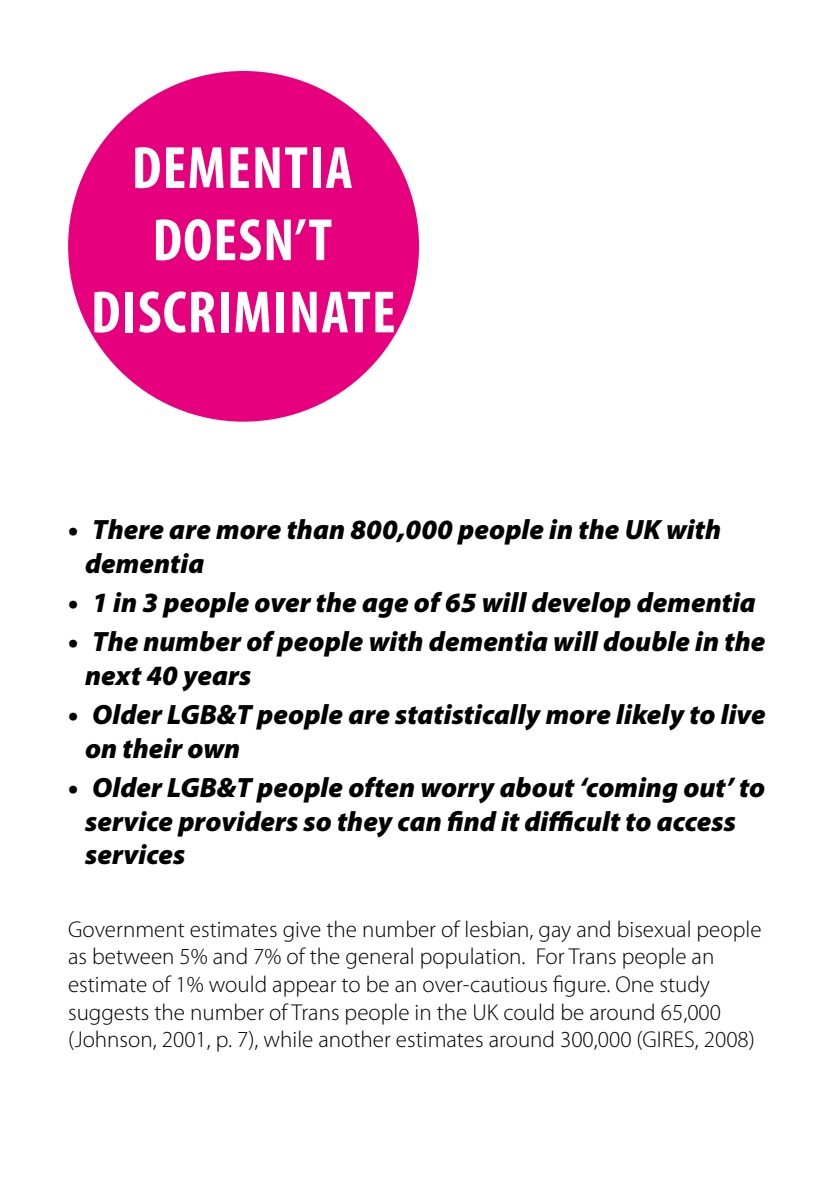
<style>
.page{position:relative;width:840px;height:1191px;background:#fff}
.page>*{position:absolute;margin:0;border:0;box-sizing:border-box;transform-origin:0 0}
.t1{font:700 condensed 60.2px/72.2px "Myriad Pro";letter-spacing:.02em;color:#fff;text-align:center}
.t2{font:italic 900 28px/33.6px "Myriad Pro";color:#000}
.t3{font:300 23px/27.6px "Myriad Pro";color:#000}
</style>
<div class="page">
<div style="left:68px;top:71px;width:351px;height:351px;background:#e6007d;border-radius:50%"></div>
<h1 class="t1" style="left:91px;top:133px;width:306px">DEMENTIA<br>DOESN’T<br>DISCRIMINATE</h1>
<p class="t2" style="left:85px;top:513px;width:637px;text-indent:-17px">• There are more than 800,000 people in the UK with dementia</p>
<p class="t2" style="left:68px;top:586px;width:689px">• 1 in 3 people over the age of 65 will develop dementia</p>
<p class="t2" style="left:85px;top:625px;width:681px;text-indent:-17px">• The number of people with dementia will double in the next 40 years</p>
<p class="t2" style="left:85px;top:698px;width:682px;text-indent:-17px">• Older LGB&amp;T people are statistically more likely to live on their own</p>
<p class="t2" style="left:85px;top:771px;width:681px;text-indent:-17px">• Older LGB&amp;T people often worry about ‘coming out’ to service providers so they can find it difficult to access services</p>
<p class="t3" style="left:68px;top:915px;width:694px">Government estimates give the number of lesbian, gay and bisexual people as between 5% and 7% of the general population. For Trans people an estimate of 1% would appear to be an over-cautious figure. One study suggests the number of Trans people in the UK could be around 65,000 (Johnson, 2001, p. 7), while another estimates around 300,000 (GIRES, 2008)</p>
</div>
